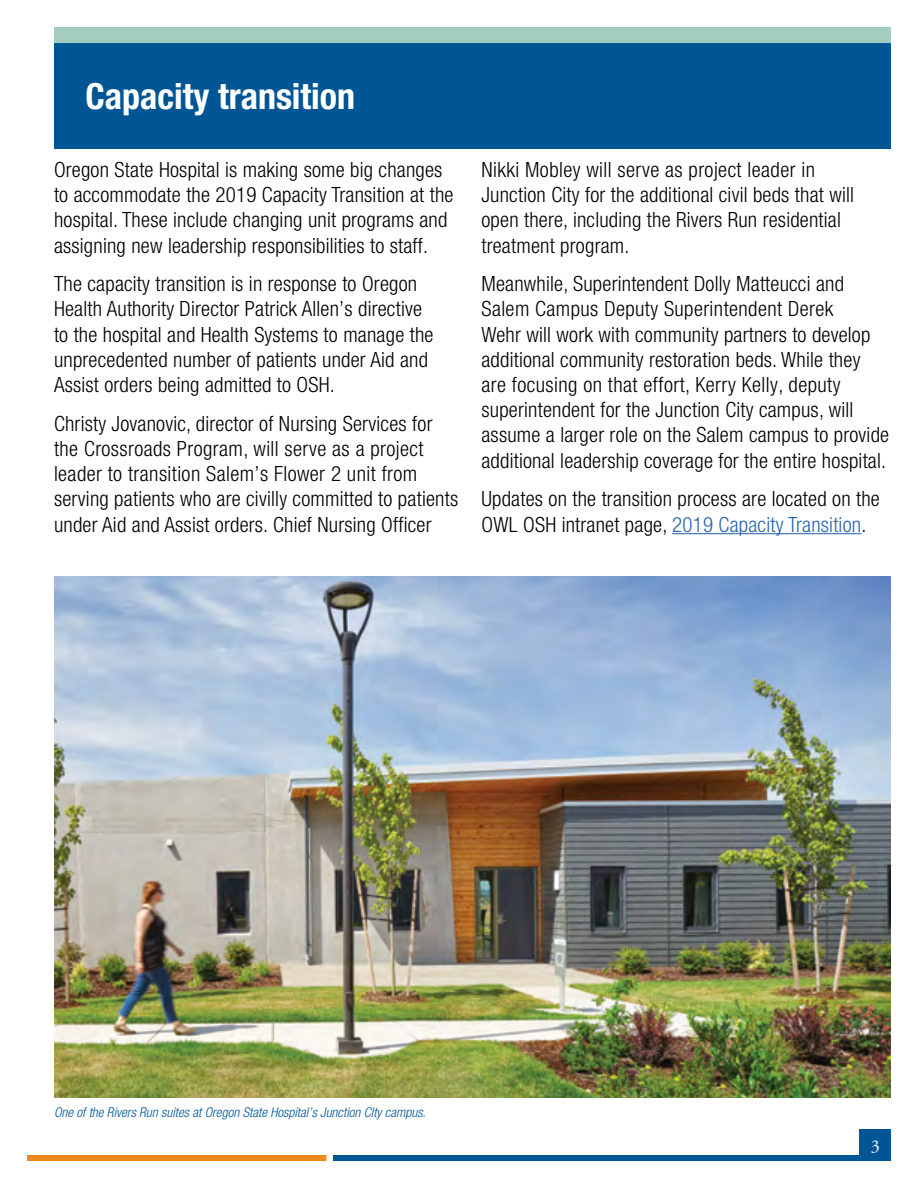
<style>
.page{position:relative;width:918px;height:1188px;background:#fff}
.page>*{position:absolute;margin:0;border:0;box-sizing:border-box;transform-origin:0 0}
.t1{font:700 condensed 36px "Helvetica Neue LT Pro";color:#fff}
.t2{font:300 condensed 21px/25.2px "Helvetica Neue LT Pro";letter-spacing:.01em;color:#000}
.t3{font:18px "Adobe Garamond Pro";color:#fff}
.t4{font:italic 300 condensed 13.5px "Helvetica Neue LT Pro";color:#005695}
.s1{color:#2864b0}
</style>
<div class="page">
<div style="left:860px;top:1130px;width:31px;height:31px;background:#005695"></div>
<div style="left:333px;top:1155px;width:531px;height:6px;background:#005695"></div>
<div style="left:27px;top:1155px;width:299px;height:6px;background:#ec881d"></div>
<hr style="left:672px;top:533px;width:189px;height:1px;background:#2864b0">
<div style="left:54px;top:27px;width:837px;height:16px;background:#a4cdbf"></div>
<div style="left:54px;top:43px;width:837px;height:105px;background:#005695"></div>
<img style="left:54px;top:576px;width:837px;height:522px">
<h1 class="t1" style="left:86px;top:74px;width:271px">Capacity transition</h1>
<p class="t2" style="left:54px;top:157px;width:401px">Oregon State Hospital is making some big changes to accommodate the 2019 Capacity Transition at the hospital. These include changing unit programs and assigning new leadership responsibilities to staff.</p>
<p class="t2" style="left:54px;top:271px;width:381px">The capacity transition is in response to Oregon Health Authority Director Patrick Allen’s directive to the hospital and Health Systems to manage the unprecedented number of patients under Aid and Assist orders being admitted to OSH.</p>
<p class="t2" style="left:54px;top:411px;width:406px">Christy Jovanovic, director of Nursing Services for the Crossroads Program, will serve as a project leader to transition Salem’s Flower 2 unit from serving patients who are civilly committed to patients under Aid and Assist orders. Chief Nursing Officer</p>
<p class="t2" style="left:482px;top:157px;width:374px">Nikki Mobley will serve as project leader in Junction City for the additional civil beds that will open there, including the Rivers Run residential treatment program.</p>
<p class="t2" style="left:482px;top:271px;width:409px">Meanwhile, Superintendent Dolly Matteucci and Salem Campus Deputy Superintendent Derek<br>Wehr will work with community partners to develop additional community restoration beds. While they are focusing on that effort, Kerry Kelly, deputy superintendent for the Junction City campus, will assume a larger role on the Salem campus to provide additional leadership coverage for the entire hospital.</p>
<p class="t2" style="left:482px;top:486px;width:400px">Updates on the transition process are located on the<br>OWL OSH intranet page, <span class="s1">2019 Capacity Transition</span>.</p>
<p class="t4" style="left:54px;top:1104px;width:373px">One of the Rivers Run suites at Oregon State Hospital’s Junction CIty campus.</p>
<p class="t3" style="left:871px;top:1135px;width:10px">3</p>
</div>
